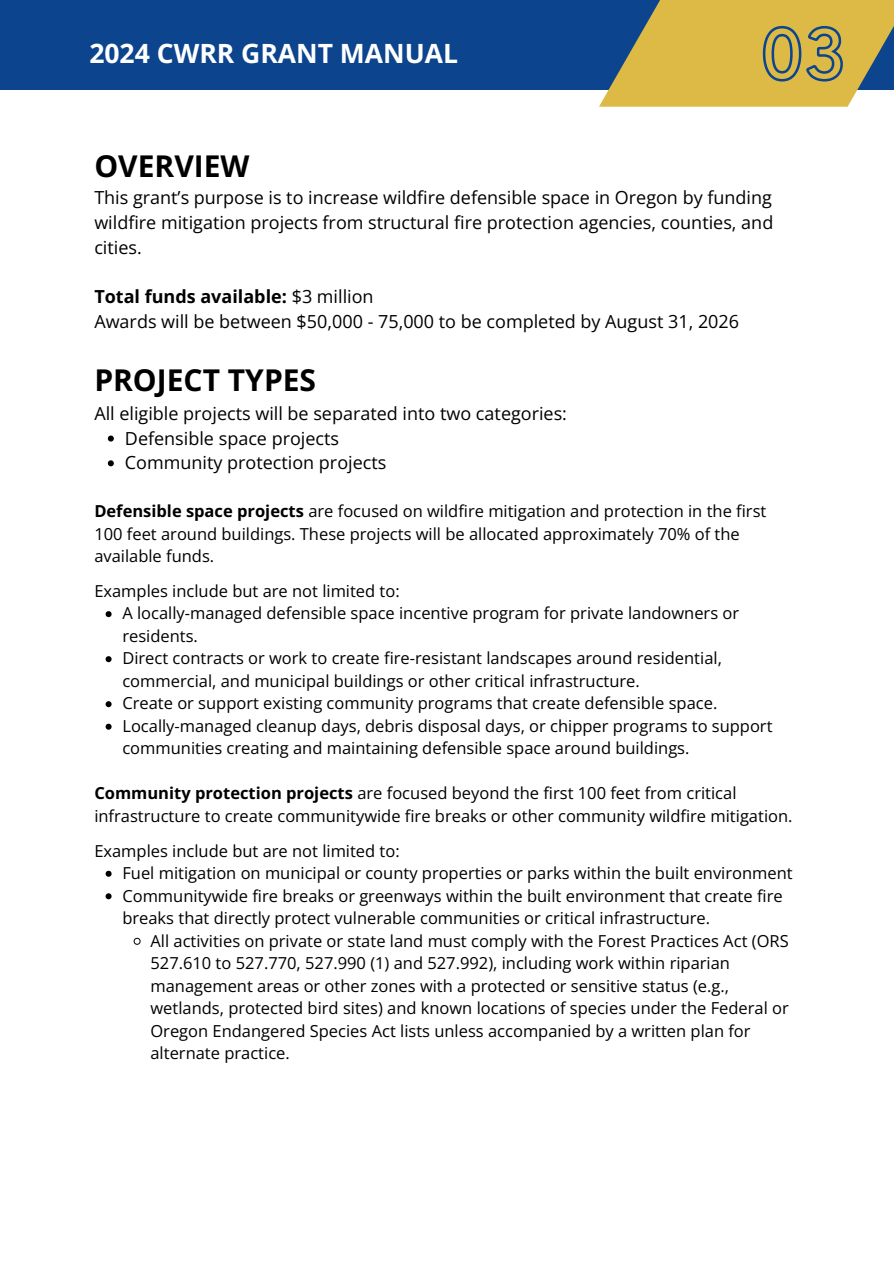
<style>
.page{position:relative;width:894px;height:1264px;background:#fff}
.page>*{position:absolute;margin:0;border:0;box-sizing:border-box;transform-origin:0 0}
.t1{font:700 30px "Open Sans";color:#000}
.t2{font:700 26.55px "Open Sans";color:#fff}
.t3{font:18px/24.8px "Open Sans";color:#000}
.t4{font:16.5px/22.5px "Open Sans";color:#000}
.s1{font-weight:700}
</style>
<div class="page">
<svg style="left:108px;top:435px;width:6px;height:6px"></svg>
<svg style="left:108px;top:460px;width:6px;height:6px"></svg>
<svg style="left:106px;top:611px;width:6px;height:6px"></svg>
<svg style="left:106px;top:656px;width:6px;height:6px"></svg>
<svg style="left:106px;top:701px;width:6px;height:6px"></svg>
<svg style="left:106px;top:723px;width:6px;height:6px"></svg>
<svg style="left:106px;top:870px;width:6px;height:6px"></svg>
<svg style="left:106px;top:893px;width:6px;height:6px"></svg>
<svg style="left:133px;top:937px;width:8px;height:8px"></svg>
<div style="left:0;top:0;width:893px;height:89px;background:#0c458e"></div>
<svg style="left:598px;top:0;width:295px;height:107px"></svg>
<h1 class="t2" style="left:89px;top:35px;width:370px">2024 CWRR GRANT MANUAL</h1>
<h1 class="t1" style="left:94px;top:145px;width:157px">OVERVIEW</h1>
<p class="t3" style="left:94px;top:185px;width:680px;text-align:justify">This grant’s purpose is to increase wildfire defensible space in Oregon by funding wildfire mitigation projects from structural fire protection agencies, counties, and cities.</p>
<p class="t3" style="left:94px;top:284px;width:646px"><span class="s1">Total funds available:</span> $3 million<br>Awards will be between $50,000 - 75,000 to be completed by August 31, 2026</p>
<h1 class="t1" style="left:94px;top:359px;width:223px">PROJECT TYPES</h1>
<p class="t3" style="left:125px;top:400px;width:443px;text-indent:-31px">All eligible projects will be separated into two categories:<br>Defensible space projects<br>Community protection projects</p>
<p class="t4" style="left:94px;top:499px;width:673px"><span class="s1">Defensible space projects</span> are focused on wildfire mitigation and protection in the first<br>100 feet around buildings. These projects will be allocated approximately 70% of the available funds.</p>
<p class="t4" style="left:122px;top:579px;width:651px;text-indent:-28px">Examples include but are not limited to:<br>A locally-managed defensible space incentive program for private landowners or residents.<br>Direct contracts or work to create fire-resistant landscapes around residential, commercial, and municipal buildings or other critical infrastructure.<br>Create or support existing community programs that create defensible space.<br>Locally-managed cleanup days, debris disposal days, or chipper programs to support communities creating and maintaining defensible space around buildings.</p>
<p class="t4" style="left:94px;top:781px;width:699px"><span class="s1">Community protection projects</span> are focused beyond the first 100 feet from critical infrastructure to create communitywide fire breaks or other community wildfire mitigation.</p>
<p class="t4" style="left:122px;top:838px;width:671px;text-indent:-28px">Examples include but are not limited to:<br>Fuel mitigation on municipal or county properties or parks within the built environment Communitywide fire breaks or greenways within the built environment that create fire breaks that directly protect vulnerable communities or critical infrastructure.</p>
<p class="t4" style="left:150px;top:928px;width:639px">All activities on private or state land must comply with the Forest Practices Act (ORS 527.610 to 527.770, 527.990 (1) and 527.992), including work within riparian management areas or other zones with a protected or sensitive status (e.g., wetlands, protected bird sites) and known locations of species under the Federal or Oregon Endangered Species Act lists unless accompanied by a written plan for alternate practice.</p>
</div>
